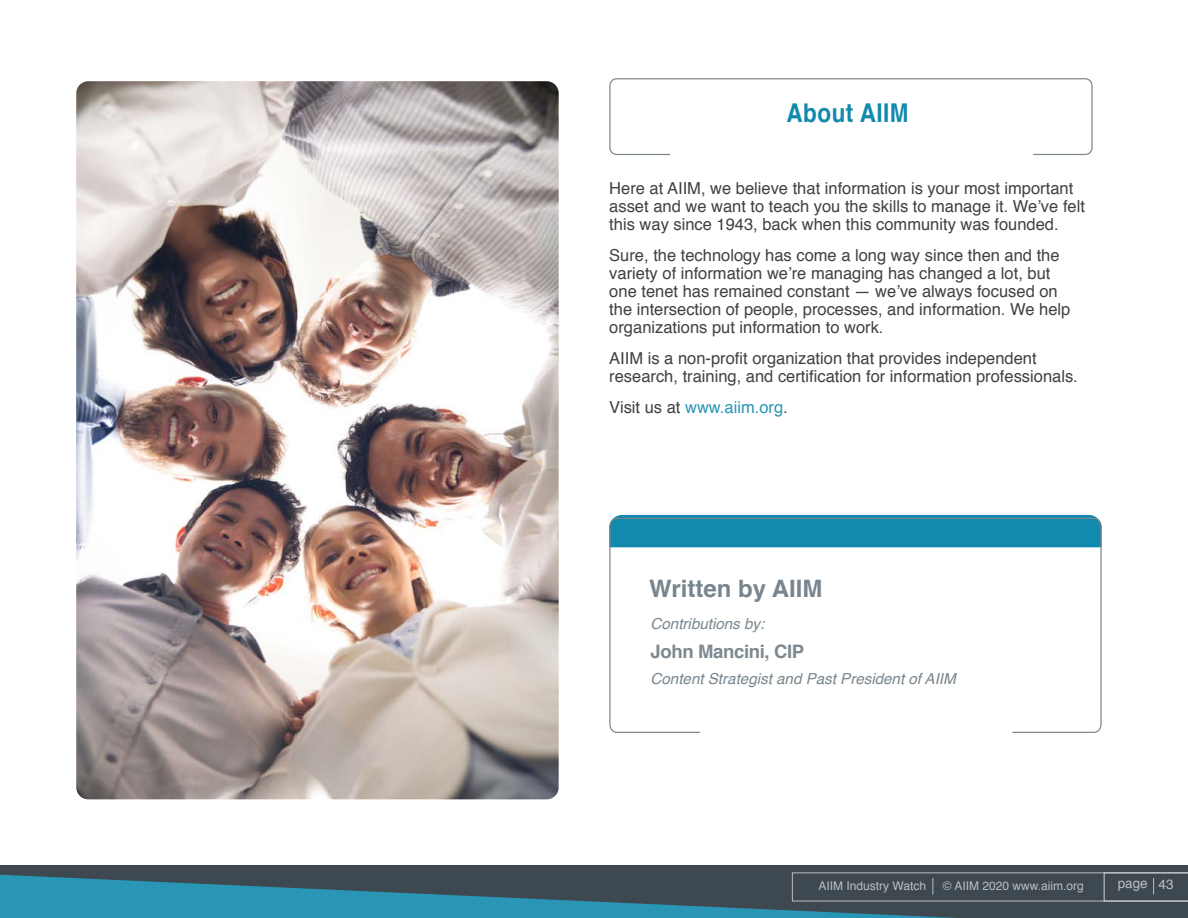
<style>
.page{position:relative;width:1188px;height:918px;background:#fff}
.page>*{position:absolute;margin:0;border:0;box-sizing:border-box;transform-origin:0 0}
.t1{font:700 25.8px "Helvetica";letter-spacing:.02em;color:#128aad;scale:.87 1}
.t2{font:700 24px "Helvetica";color:#79858d}
.t3{font:700 18.6px "Helvetica";letter-spacing:-.02em;color:#7d8990}
.t4{font:16.5px/18px "Helvetica";color:#414042}
.t5{font:16.5px "Helvetica";color:#2a96b5}
.t6{font:italic 15.15px "Helvetica";color:#79858d}
.t7{font:13.5px "Helvetica";color:#bcbec0}
.t8{font:12px "Helvetica";color:#bcbec0}
.s1{color:#414042}
</style>
<div class="page">
<div style="left:0;top:865px;width:1188px;height:53px;background:#3d4851"></div>
<svg style="left:0;top:874px;width:1188px;height:44px"></svg>
<svg style="left:792px;top:872px;width:396px;height:29px"></svg>
<div style="left:609px;top:78px;width:484px;height:77px;border:1px solid #79858d;border-radius:7px"></div>
<svg style="left:615px;top:515px;width:481px;height:2px"></svg>
<svg style="left:609px;top:517px;width:493px;height:216px"></svg>
<img style="left:76px;top:81px;width:483px;height:718px">
<h1 class="t1" style="left:787px;top:92px;width:142px">About AIIM</h1>
<p class="t4" style="left:609px;top:180px;width:477px">Here at AIIM, we believe that information is your most important asset and we want to teach you the skills to manage it. We’ve felt this way since 1943, back when this community was founded.</p>
<p class="t4" style="left:609px;top:247px;width:463px">Sure, the technology has come a long way since then and the variety of information we’re managing has changed a lot, but one tenet has remained constant — we’ve always focused on the intersection of people, processes, and information. We help organizations put information to work.</p>
<p class="t4" style="left:609px;top:350px;width:470px">AIIM is a non-profit organization that provides independent research, training, and certification for information professionals.</p>
<p class="t5" style="left:609px;top:394px;width:180px"><span class="s1">Visit us at</span> www.aiim.org<span class="s1">.</span></p>
<h2 class="t2" style="left:649px;top:569px;width:175px">Written by AIIM</h2>
<p class="t6" style="left:651px;top:611px;width:115px">Contributions by:</p>
<p class="t3" style="left:651px;top:636px;width:155px">John Mancini, CIP</p>
<p class="t6" style="left:651px;top:667px;width:307px">Content Strategist and Past President of AIIM</p>
<p class="t8" style="left:819px;top:876px;width:109px">AIIM Industry Watch</p>
<p class="t8" style="left:943px;top:876px;width:142px">© AIIM 2020 www.aiim.org</p>
<p class="t7" style="left:1118px;top:873px;width:57px">page 43</p>
</div>
